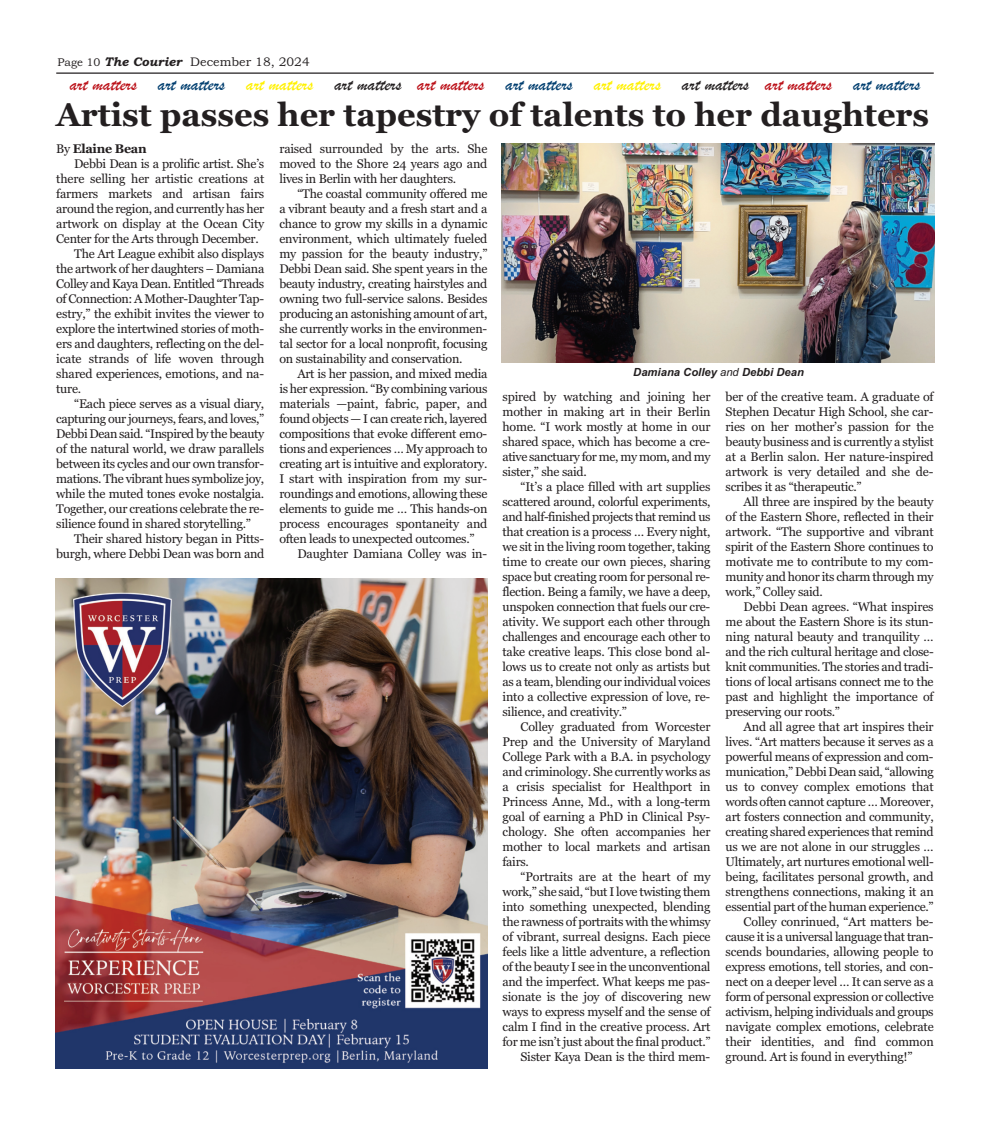
<style>
.page{position:relative;width:990px;height:1125px;background:#fff}
.page>*{position:absolute;margin:0;border:0;box-sizing:border-box;transform-origin:0 0}
.t1{font:700 32.5px "Georgia";color:#231f20}
.t2{font:18.75px "Brush Script";color:#bb1018}
.t3{font:12.5px/15px "Georgia";letter-spacing:-.02em;color:#231f20;text-align:justify}
.t4{font:12.5px "Bookman Old Style";color:#231f20}
.t5{font:700 12.5px "Georgia";letter-spacing:-.02em;color:#231f20}
.t6{font:italic 700 11.25px "Arial";color:#231f20}
.s1{font-size:11.25px}
.s2{font-weight:700;font-style:italic}
.s3{color:#003e6f}
.s4{color:#fff101}
.s5{color:#231f20}
.s6{font-weight:400}
</style>
<div class="page">
<hr style="left:56px;top:72px;width:878px;height:2px;background:#231f20">
<img style="left:56px;top:578px;width:432px;height:491px">
<img style="left:502px;top:143px;width:432px;height:220px">
<p class="t4" style="left:58px;top:55px;width:254px"><span class="s1">Page 10</span> <span class="s2">The Courier</span> December 18, 2024</p>
<h2 class="t2" style="left:70px;top:72px;width:852px">art matters <span class="s3">art matters</span> <span class="s4">art matters</span> <span class="s5">art matters</span> art matters <span class="s3">art matters</span> <span class="s4">art matters</span> <span class="s5">art matters</span> art matters <span class="s3">art matters</span></h2>
<h1 class="t1" style="left:56px;top:102px;width:874px">Artist passes her tapestry of talents to her daughters</h1>
<p class="t5" style="left:56px;top:143px;width:92px"><span class="s6">By</span> Elaine Bean</p>
<p class="t3" style="left:74px;top:157px;width:192px">Debbi Dean is a prolific artist. She’s</p>
<p class="t3" style="left:56px;top:172px;width:210px">there selling her artistic creations at</p>
<p class="t3" style="left:56px;top:187px;width:210px">farmers markets and artisan fairs</p>
<p class="t3" style="left:56px;top:202px;width:210px">around the region, and currently has her</p>
<p class="t3" style="left:56px;top:217px;width:210px">artwork on display at the Ocean City</p>
<p class="t3" style="left:56px;top:232px;width:204px">Center for the Arts through December.</p>
<p class="t3" style="left:74px;top:247px;width:192px">The Art League exhibit also displays</p>
<p class="t3" style="left:56px;top:262px;width:210px">the artwork of her daughters – Damiana</p>
<p class="t3" style="left:56px;top:277px;width:210px">Colley and Kaya Dean. Entitled “Threads</p>
<p class="t3" style="left:56px;top:292px;width:209px">of Connection: A Mother-Daughter Tap-</p>
<p class="t3" style="left:56px;top:307px;width:210px">estry,” the exhibit invites the viewer to</p>
<p class="t3" style="left:56px;top:322px;width:209px">explore the intertwined stories of moth-</p>
<p class="t3" style="left:56px;top:337px;width:209px">ers and daughters, reflecting on the del-</p>
<p class="t3" style="left:56px;top:352px;width:210px">icate strands of life woven through</p>
<p class="t3" style="left:56px;top:367px;width:209px">shared experiences, emotions, and na-</p>
<p class="t3" style="left:56px;top:382px;width:26px">ture.</p>
<p class="t3" style="left:74px;top:397px;width:192px">“Each piece serves as a visual diary,</p>
<p class="t3" style="left:56px;top:412px;width:210px">capturing our journeys, fears, and loves,”</p>
<p class="t3" style="left:56px;top:427px;width:210px">Debbi Dean said. “Inspired by the beauty</p>
<p class="t3" style="left:56px;top:442px;width:210px">of the natural world, we draw parallels</p>
<p class="t3" style="left:56px;top:457px;width:209px">between its cycles and our own transfor-</p>
<p class="t3" style="left:56px;top:472px;width:210px">mations. The vibrant hues symbolize joy,</p>
<p class="t3" style="left:56px;top:487px;width:210px">while the muted tones evoke nostalgia.</p>
<p class="t3" style="left:56px;top:502px;width:209px">Together, our creations celebrate the re-</p>
<p class="t3" style="left:56px;top:517px;width:196px">silience found in shared storytelling.”</p>
<p class="t3" style="left:74px;top:532px;width:191px">Their shared history began in Pitts-</p>
<p class="t3" style="left:56px;top:547px;width:210px">burgh, where Debbi Dean was born and</p>
<p class="t3" style="left:279px;top:142px;width:210px">raised surrounded by the arts. She moved to the Shore 24 years ago and lives in Berlin with her daughters.</p>
<p class="t3" style="left:279px;top:187px;width:210px;text-indent:18px">“The coastal community offered me a vibrant beauty and a fresh start and a chance to grow my skills in a dynamic environment, which ultimately fueled my passion for the beauty industry,” Debbi Dean said. She spent years in the beauty industry, creating hairstyles and owning two full-service salons. Besides producing an astonishing amount of art, she currently works in the environmen&shy;tal sector for a local nonprofit, focusing on sustainability and conservation.</p>
<p class="t3" style="left:279px;top:367px;width:210px;text-indent:18px">Art is her passion, and mixed media is her expression. “By combining various materials —paint, fabric, paper, and found objects — I can create rich, layered compositions that evoke different emo&shy;tions and experiences … My approach to creating art is intuitive and exploratory.<br>I start with inspiration from my sur&shy;roundings and emotions, allowing these elements to guide me … This hands-on process encourages spontaneity and often leads to unexpected outcomes.”</p>
<p class="t3" style="left:297px;top:547px;width:191px">Daughter Damiana Colley was in-</p>
<p class="t6" style="left:633px;top:365px;width:172px">Damiana Colley <span class="s6">and</span> Debbi Dean</p>
<p class="t3" style="left:502px;top:390px;width:210px">spired by watching and joining her mother in making art in their Berlin home. “I work mostly at home in our shared space, which has become a cre&shy;ative sanctuary for me, my mom, and my sister,” she said.</p>
<p class="t3" style="left:502px;top:480px;width:210px;text-indent:18px">“It’s a place filled with art supplies scattered around, colorful experiments, and half-finished projects that remind us that creation is a process … Every night, we sit in the living room together, taking time to create our own pieces, sharing space but creating room for personal re&shy;flection. Being a family, we have a deep, unspoken connection that fuels our cre&shy;ativity. We support each other through challenges and encourage each other to take creative leaps. This close bond al&shy;lows us to create not only as artists but as a team, blending our individual voices into a collective expression of love, re&shy;silience, and creativity.”</p>
<p class="t3" style="left:502px;top:720px;width:210px;text-indent:18px">Colley graduated from Worcester Prep and the University of Maryland College Park with a B.A. in psychology and criminology. She currently works as a crisis specialist for Healthport in Princess Anne, Md., with a long-term goal of earning a PhD in Clinical Psy&shy;chology. She often accompanies her mother to local markets and artisan fairs.</p>
<p class="t3" style="left:502px;top:870px;width:210px;text-align:right">“Portraits are at the heart of my work,” she said, “but I love twisting them into something unexpected, blending the rawness of portraits with the whimsy of vibrant, surreal designs. Each piece feels like a little adventure, a reflection of the beauty I see in the unconventional and the imperfect. What keeps me pas&shy;sionate is the joy of discovering new ways to express myself and the sense of calm I find in the creative process. Art for me isn’t just about the final product.” Sister Kaya Dean is the third mem-</p>
<p class="t3" style="left:726px;top:390px;width:210px">ber of the creative team. A graduate of Stephen Decatur High School, she car&shy;ries on her mother’s passion for the beauty business and is currently a stylist at a Berlin salon. Her nature-inspired artwork is very detailed and she de&shy;scribes it as “therapeutic.”</p>
<p class="t3" style="left:726px;top:495px;width:210px;text-indent:18px">All three are inspired by the beauty of the Eastern Shore, reflected in their artwork. “The supportive and vibrant spirit of the Eastern Shore continues to motivate me to contribute to my com&shy;munity and honor its charm through my work,” Colley said.</p>
<p class="t3" style="left:726px;top:600px;width:210px;text-indent:18px">Debbi Dean agrees. “What inspires me about the Eastern Shore is its stun&shy;ning natural beauty and tranquility … and the rich cultural heritage and close&shy;knit communities. The stories and tradi&shy;tions of local artisans connect me to the past and highlight the importance of preserving our roots.”</p>
<p class="t3" style="left:744px;top:720px;width:192px">And all agree that art inspires their</p>
<p class="t3" style="left:726px;top:735px;width:210px">lives. “Art matters because it serves as a</p>
<p class="t3" style="left:726px;top:750px;width:209px">powerful means of expression and com-</p>
<p class="t3" style="left:726px;top:765px;width:210px">munication,” Debbi Dean said, “allowing</p>
<p class="t3" style="left:726px;top:780px;width:210px">us to convey complex emotions that</p>
<p class="t3" style="left:726px;top:795px;width:210px">words often cannot capture … Moreover,</p>
<p class="t3" style="left:726px;top:810px;width:210px">art fosters connection and community,</p>
<p class="t3" style="left:726px;top:825px;width:210px">creating shared experiences that remind</p>
<p class="t3" style="left:726px;top:840px;width:210px">us we are not alone in our struggles …</p>
<p class="t3" style="left:726px;top:855px;width:210px">Ultimately, art nurtures emotional well-</p>
<p class="t3" style="left:726px;top:870px;width:210px">being, facilitates personal growth, and</p>
<p class="t3" style="left:726px;top:885px;width:210px">strengthens connections, making it an</p>
<p class="t3" style="left:726px;top:900px;width:210px">essential part of the human experience.”</p>
<p class="t3" style="left:744px;top:915px;width:191px">Colley conrinued, “Art matters be-</p>
<p class="t3" style="left:726px;top:930px;width:209px">cause it is a universal language that tran-</p>
<p class="t3" style="left:726px;top:945px;width:210px">scends boundaries, allowing people to</p>
<p class="t3" style="left:726px;top:960px;width:209px">express emotions, tell stories, and con-</p>
<p class="t3" style="left:726px;top:975px;width:210px">nect on a deeper level … It can serve as a</p>
<p class="t3" style="left:726px;top:990px;width:210px">form of personal expression or collective</p>
<p class="t3" style="left:726px;top:1005px;width:210px">activism, helping individuals and groups</p>
<p class="t3" style="left:726px;top:1020px;width:210px">navigate complex emotions, celebrate</p>
<p class="t3" style="left:726px;top:1035px;width:210px">their identities, and find common</p>
<p class="t3" style="left:726px;top:1050px;width:188px">ground. Art is found in everything!”</p>
</div>
